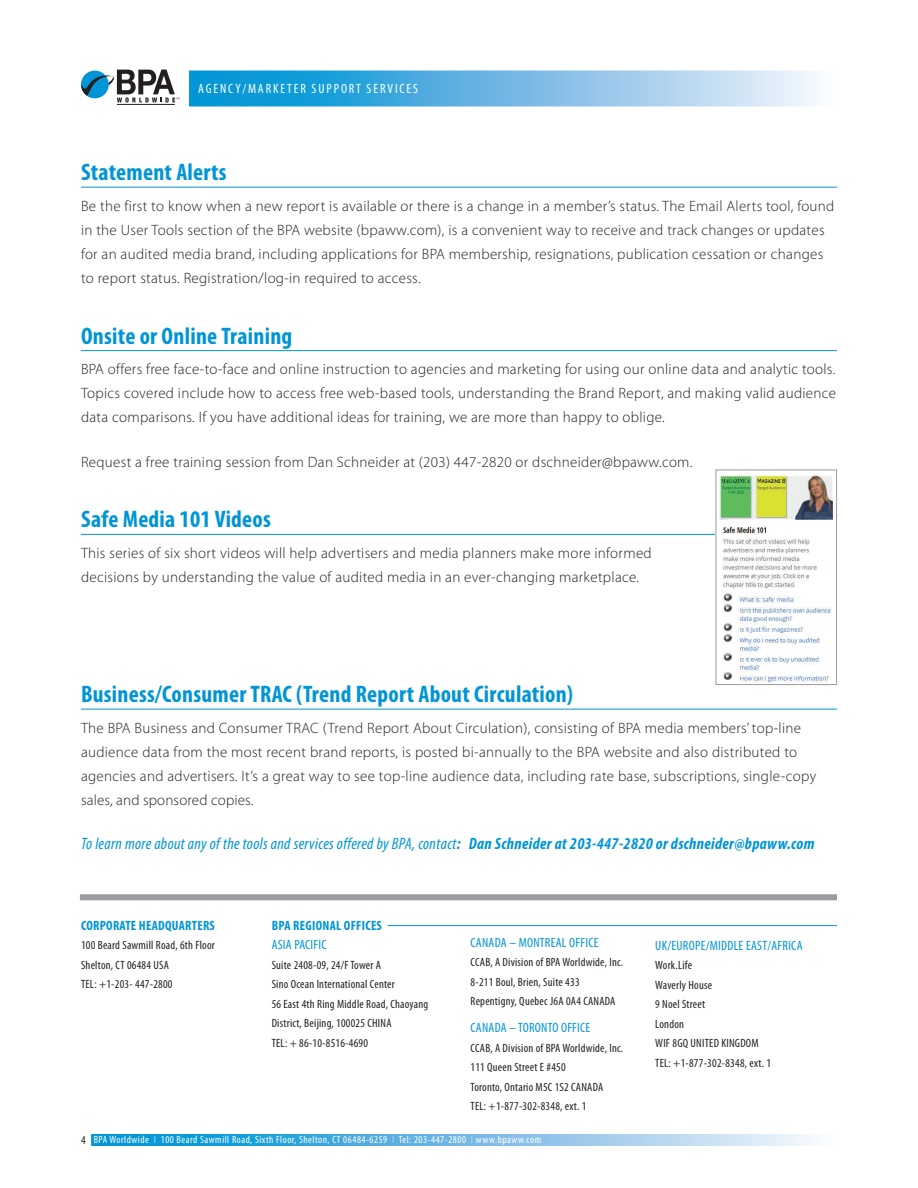
<style>
.page{position:relative;width:918px;height:1188px;background:#fff}
.page>*{position:absolute;margin:0;border:0;box-sizing:border-box;transform-origin:0 0}
.t1{font:700 condensed 24px "Myriad Pro";letter-spacing:.01em;color:#0195d7}
.t2{font:italic condensed 16.5px "Myriad Pro";letter-spacing:.02em;color:#0195d7}
.t3{font:300 15px/24px "Myriad Pro";letter-spacing:.02em;color:#231f20}
.t4{font:condensed 13.5px "Myriad Pro";letter-spacing:.02em;color:#0195d7}
.t5{font:700 condensed 13.5px "Myriad Pro";letter-spacing:.02em;color:#0195d7}
.t6{font:condensed 13.5px "Myriad Pro";letter-spacing:.14em;color:#fff}
.t7{font:condensed 12px/19.5px "Myriad Pro";letter-spacing:.02em;color:#231f20}
.t8{font:condensed 10.5px "Myriad Pro";letter-spacing:.05em;color:#fff}
.s1{font-weight:700}
.s2{font-size:12px;color:#231f20}
.s3{color:#b6d6f0}
</style>
<div class="page">
<svg style="left:91px;top:1134px;width:723px;height:12px;background:#6ebbe5"></svg>
<svg style="left:189px;top:70px;width:628px;height:36px;background:#70bce5"></svg>
<hr style="left:117px;top:104px;width:58px;height:1px;background:#231f20">
<svg style="left:81px;top:70px;width:99px;height:33px"></svg>
<hr style="left:387px;top:925px;width:450px;height:1px;background:#0195d7">
<hr style="left:81px;top:187px;width:756px;height:1px;background:#0195d7">
<hr style="left:81px;top:350px;width:756px;height:1px;background:#0195d7">
<hr style="left:81px;top:534px;width:635px;height:1px;background:#0195d7">
<hr style="left:81px;top:709px;width:756px;height:1px;background:#0195d7">
<img style="left:719px;top:475px;width:114px;height:208px">
<div style="left:716px;top:470px;width:121px;height:215px;border:1px solid #999b9e"></div>
<div style="left:80px;top:894px;width:757px;height:6px;background:#999b9e"></div>
<p class="t6" style="left:198px;top:80px;width:221px">AGENCY/MARKETER SUPPORT SERVICES</p>
<h1 class="t1" style="left:81px;top:157px;width:147px">Statement Alerts</h1>
<p class="t3" style="left:81px;top:194px;width:755px">Be the first to know when a new report is available or there is a change in a member’s status. The Email Alerts tool, found in the User Tools section of the BPA website (bpaww.com), is a convenient way to receive and track changes or updates for an audited media brand, including applications for BPA membership, resignations, publication cessation or changes to report status. Registration/log-in required to access.</p>
<h1 class="t1" style="left:81px;top:321px;width:213px">Onsite or Online Training</h1>
<p class="t3" style="left:81px;top:357px;width:757px;text-align:justify">BPA offers free face-to-face and online instruction to agencies and marketing for using our online data and analytic tools.<br>Topics covered include how to access free web-based tools, understanding the Brand Report, and making valid audience data comparisons. If you have additional ideas for training, we are more than happy to oblige.</p>
<p class="t3" style="left:81px;top:449px;width:613px">Request a free training session from Dan Schneider at (203) 447-2820 or dschneider@bpaww.com.</p>
<h1 class="t1" style="left:81px;top:504px;width:191px">Safe Media 101 Videos</h1>
<p class="t3" style="left:81px;top:541px;width:572px">This series of six short videos will help advertisers and media planners make more informed decisions by understanding the value of audited media in an ever-changing marketplace.</p>
<h1 class="t1" style="left:81px;top:679px;width:494px">Business/Consumer TRAC (Trend Report About Circulation)</h1>
<p class="t3" style="left:81px;top:716px;width:737px">The BPA Business and Consumer TRAC (Trend Report About Circulation), consisting of BPA media members’ top-line audience data from the most recent brand reports, is posted bi-annually to the BPA website and also distributed to agencies and advertisers. It’s a great way to see top-line audience data, including rate base, subscriptions, single-copy sales, and sponsored copies.</p>
<p class="t2" style="left:81px;top:834px;width:735px">To learn more about any of the tools and services offered by BPA, contact<span class="s1">: Dan Schneider at 203-447-2820 or dschneider@bpaww.com</span></p>
<p class="t5" style="left:81px;top:917px;width:135px">CORPORATE HEADQUARTERS</p>
<p class="t7" style="left:81px;top:936px;width:135px">100 Beard Sawmill Road, 6th Floor<br>Shelton, CT 06484 USA<br>TEL: +1-203- 447-2800</p>
<p class="t5" style="left:272px;top:917px;width:112px">BPA REGIONAL OFFICES</p>
<p class="t4" style="left:272px;top:937px;width:56px">ASIA PACIFIC</p>
<p class="t7" style="left:272px;top:955px;width:158px">Suite 2408-09, 24/F Tower A<br>Sino Ocean International Center<br>56 East 4th Ring Middle Road, Chaoyang<br>District, Beijing, 100025 CHINA<br>TEL: + 86-10-8516-4690</p>
<p class="t4" style="left:471px;top:934px;width:129px">CANADA – MONTREAL OFFICE</p>
<p class="t7" style="left:471px;top:953px;width:154px">CCAB, A Division of BPA Worldwide, Inc.<br>8-211 Boul, Brien, Suite 433<br>Repentigny, Quebec J6A 0A4 CANADA</p>
<p class="t4" style="left:471px;top:1020px;width:121px">CANADA – TORONTO OFFICE</p>
<p class="t7" style="left:471px;top:1038px;width:154px">CCAB, A Division of BPA Worldwide, Inc.<br>111 Queen Street E #450<br>Toronto, Ontario M5C 1S2 CANADA<br>TEL: +1-877-302-8348, ext. 1</p>
<p class="t8" style="left:81px;top:1133px;width:462px"><span class="s2">4</span> BPA Worldwide <span class="s3">I</span> 100 Beard Sawmill Road, Sixth Floor, Shelton, CT 06484-6259 <span class="s3">I</span> Tel: 203-447-2800 <span class="s3">I</span> www.bpaww.com</p>
<p class="t4" style="left:655px;top:937px;width:149px">UK/EUROPE/MIDDLE EAST/AFRICA</p>
<p class="t7" style="left:655px;top:956px;width:117px">Work.Life<br>Waverly House<br>9 Noel Street<br>London<br>WIF 8GQ UNITED KINGDOM<br>TEL: +1-877-302-8348, ext. 1</p>
</div>
